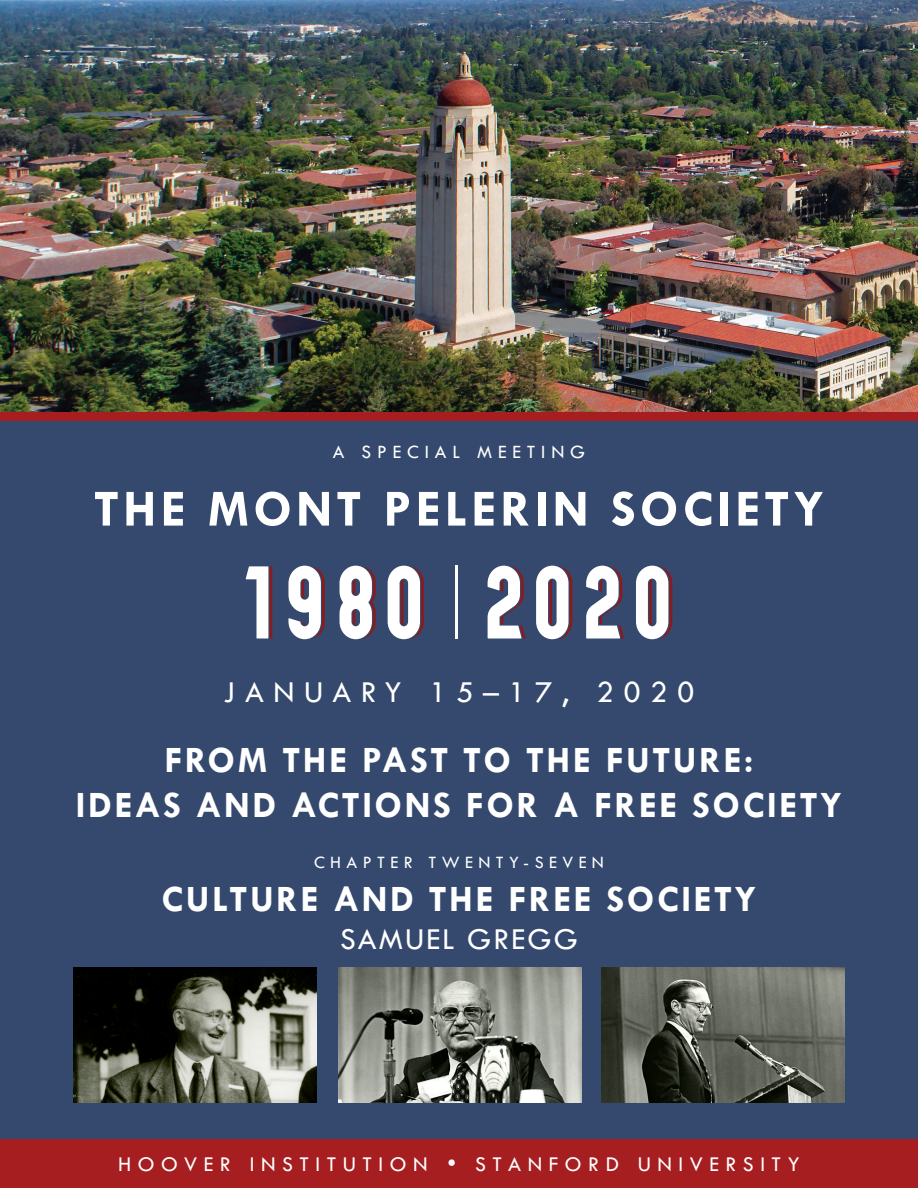
<style>
.page{position:relative;width:918px;height:1188px;background:#fff}
.page>*{position:absolute;margin:0;border:0;box-sizing:border-box;transform-origin:0 0}
.t1{font:700 52.5px "Tw Cen";letter-spacing:.075em;color:#fff}
.t2{font:700 37.5px "Tw Cen";letter-spacing:.065em;color:#fff}
.t3{font:31.5px "Tw Cen";letter-spacing:.3em;color:#fff}
.t4{font:31.5px "Tw Cen";letter-spacing:.065em;color:#fff}
.t5{font:21.75px "Tw Cen";letter-spacing:.3em;color:#fff}
.t6{font:19.5px "Tw Cen";letter-spacing:.3em;color:#fff}
.t7{font:18px "Tw Cen";letter-spacing:.3em;color:#fff}
</style>
<div class="page">
<img style="left:0;top:0;width:918px;height:412px">
<div style="left:0;top:416px;width:918px;height:772px;background:#34496d"></div>
<div style="left:0;top:412px;width:918px;height:9px;background:#a71e21"></div>
<div style="left:0;top:1140px;width:918px;height:48px;background:#a71e21"></div>
<svg style="left:536px;top:566px;width:36px;height:73px"></svg>
<svg style="left:488px;top:566px;width:37px;height:73px"></svg>
<svg style="left:636px;top:566px;width:36px;height:73px"></svg>
<svg style="left:586px;top:566px;width:38px;height:73px"></svg>
<svg style="left:388px;top:566px;width:36px;height:73px"></svg>
<svg style="left:288px;top:566px;width:37px;height:73px"></svg>
<svg style="left:340px;top:566px;width:36px;height:73px"></svg>
<svg style="left:246px;top:566px;width:26px;height:73px"></svg>
<hr style="left:456px;top:566px;width:2px;height:73px;background:#fff">
<img style="left:339px;top:968px;width:243px;height:135px">
<img style="left:602px;top:968px;width:243px;height:135px">
<img style="left:73px;top:968px;width:243px;height:135px">
<p class="t6" style="left:333px;top:440px;width:254px">A SPECIAL MEETING</p>
<p class="t1" style="left:94px;top:477px;width:732px">THE MONT PELERIN SOCIETY</p>
<p class="t3" style="left:224px;top:673px;width:473px">JANUARY 15–17, 2020</p>
<p class="t2" style="left:164px;top:738px;width:591px">FROM THE PAST TO THE FUTURE:</p>
<p class="t2" style="left:76px;top:783px;width:768px">IDEAS AND ACTIONS FOR A FREE SOCIETY</p>
<p class="t7" style="left:314px;top:852px;width:291px">CHAPTER TWENTY-SEVEN</p>
<p class="t2" style="left:162px;top:877px;width:596px">CULTURE AND THE FREE SOCIETY</p>
<p class="t4" style="left:340px;top:920px;width:239px">SAMUEL GREGG</p>
<p class="t5" style="left:118px;top:1151px;width:683px">HOOVER INSTITUTION • STANFORD UNIVERSITY</p>
</div>
